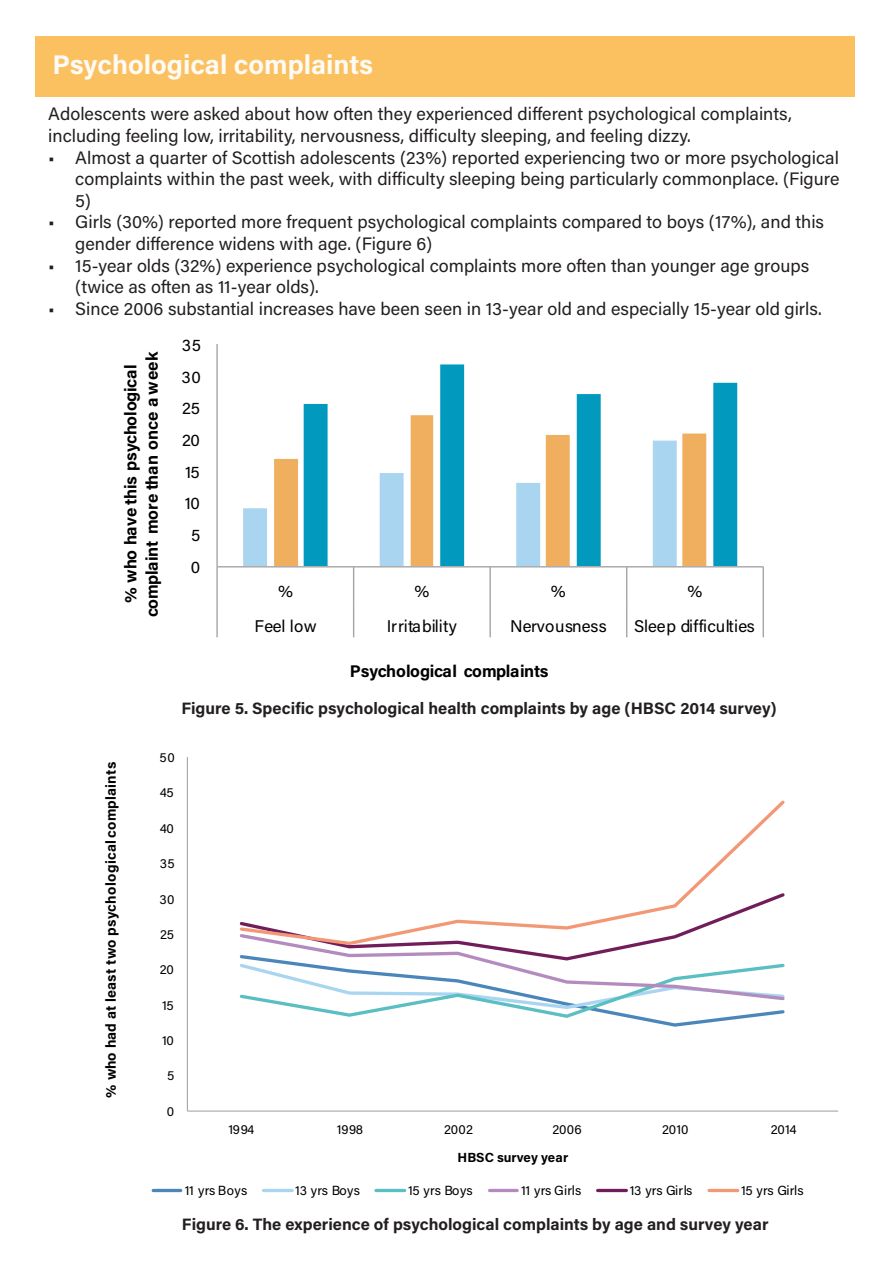
<style>
.page{position:relative;width:893px;height:1263px;background:#fff}
.page>*{position:absolute;margin:0;border:0;box-sizing:border-box;transform-origin:0 0}
.t1{font:700 27px "Acumin Pro";color:#fefaf4}
.t2{font:18px/21.6px "Acumin Pro";color:#231f20}
.t3{font:700 16.95px/21.1px "Acumin Pro";letter-spacing:-.015em;color:#000;text-align:center}
.t4{font:16.95px "Acumin Pro";letter-spacing:.01em;color:#000}
.t5{font:700 16.5px "Acumin Pro";color:#231f20}
.t6{font:700 14.4px "Acumin Pro";letter-spacing:.02em;color:#000}
.t7{font:13.2px "Acumin Pro";letter-spacing:-.02em;color:#000}
.t8{font:13.2px "Acumin Pro";color:#000}
.t9{font:700 13.2px "Acumin Pro";letter-spacing:.01em;color:#000}
.t10{font:13.2px "Acumin Pro";letter-spacing:.015em;color:#000}
.t11{font:13.2px "Acumin Pro";letter-spacing:.02em;color:#000}
.s1{font-weight:400}
</style>
<div class="page">
<div style="left:36px;top:37px;width:819px;height:60px;background:#fbc060"></div>
<hr style="left:187px;top:757px;width:1px;height:354px;background:#a6a6a6">
<hr style="left:187px;top:1110px;width:651px;height:1px;background:#a6a6a6">
<svg style="left:239px;top:947px;width:546px;height:80px"></svg>
<svg style="left:239px;top:800px;width:546px;height:147px"></svg>
<hr style="left:153px;top:1189px;width:28px;height:3px;background:#4b86bb">
<hr style="left:263px;top:1189px;width:29px;height:3px;background:#a9d5f0">
<hr style="left:376px;top:1189px;width:29px;height:3px;background:#59bfc2">
<hr style="left:490px;top:1189px;width:27px;height:3px;background:#b48bbe">
<hr style="left:598px;top:1189px;width:28px;height:3px;background:#721d5b">
<hr style="left:709px;top:1189px;width:29px;height:3px;background:#f39874">
<svg style="left:243px;top:508px;width:24px;height:58px"></svg>
<svg style="left:274px;top:415px;width:30px;height:151px;fill:#f0ae5f"></svg>
<svg style="left:304px;top:364px;width:433px;height:202px"></svg>
<hr style="left:216px;top:344px;width:2px;height:223px;background:#a6a6a6">
<hr style="left:217px;top:566px;width:546px;height:1px;background:#a6a6a6">
<hr style="left:216px;top:567px;width:2px;height:35px;background:#a6a6a6">
<hr style="left:353px;top:567px;width:1px;height:35px;background:#a6a6a6">
<hr style="left:489px;top:567px;width:2px;height:35px;background:#a6a6a6">
<hr style="left:626px;top:567px;width:1px;height:35px;background:#a6a6a6">
<hr style="left:763px;top:567px;width:1px;height:35px;background:#a6a6a6">
<hr style="left:216px;top:602px;width:2px;height:35px;background:#a6a6a6">
<hr style="left:353px;top:602px;width:1px;height:35px;background:#a6a6a6">
<hr style="left:489px;top:602px;width:2px;height:35px;background:#a6a6a6">
<hr style="left:626px;top:602px;width:1px;height:35px;background:#a6a6a6">
<hr style="left:763px;top:602px;width:1px;height:35px;background:#a6a6a6">
<p class="t1" style="left:53px;top:45px;width:322px">Psychological complaints</p>
<p class="t2" style="left:48px;top:103px;width:745px">Adolescents were asked about how often they experienced different psychological complaints, including feeling low, irritability, nervousness, difficulty sleeping, and feeling dizzy.</p>
<p class="t2" style="left:75px;top:146px;width:766px;text-align:justify;text-indent:-27px">• Almost a quarter of Scottish adolescents (23%) reported experiencing two or more psychological complaints within the past week, with difficulty sleeping being particularly commonplace. (Figure 5)</p>
<p class="t2" style="left:75px;top:211px;width:750px;text-indent:-27px">• Girls (30%) reported more frequent psychological complaints compared to boys (17%), and this gender difference widens with age. (Figure 6)</p>
<p class="t2" style="left:75px;top:254px;width:735px;text-indent:-27px">• 15-year olds (32%) experience psychological complaints more often than younger age groups (twice as often as 11-year olds).</p>
<p class="t2" style="left:48px;top:297px;width:775px">• Since 2006 substantial increases have been seen in 13-year old and especially 15-year old girls.</p>
<p class="t3" style="left:119px;top:617px;width:268px;rotate:-90deg">% who have this psychological complaint more than once a week</p>
<p class="t4" style="left:182px;top:333px;width:21px">35</p>
<p class="t4" style="left:182px;top:365px;width:21px">30</p>
<p class="t4" style="left:182px;top:397px;width:19px">25</p>
<p class="t4" style="left:182px;top:428px;width:19px">20</p>
<p class="t4" style="left:185px;top:460px;width:16px">15</p>
<p class="t4" style="left:185px;top:492px;width:17px">10</p>
<p class="t4" style="left:191px;top:523px;width:11px">5</p>
<p class="t4" style="left:191px;top:555px;width:11px">0</p>
<p class="t4" style="left:278px;top:579px;width:16px">%</p>
<p class="t4" style="left:414px;top:579px;width:16px">%</p>
<p class="t4" style="left:551px;top:579px;width:16px">%</p>
<p class="t4" style="left:687px;top:579px;width:16px">%</p>
<p class="t4" style="left:255px;top:614px;width:64px">Feel low</p>
<p class="t4" style="left:387px;top:614px;width:72px">Irritability</p>
<p class="t4" style="left:510px;top:614px;width:98px">Nervousness</p>
<p class="t4" style="left:634px;top:614px;width:122px">Sleep difficulties</p>
<p class="t3" style="left:366px;top:655px;width:183px;line-height:31.2px;text-align:left;text-indent:-17px">Psychological complaints<br><span class="s1">11 yrs</span></p>
<p class="t4" style="left:434px;top:691px;width:43px">13 yrs</p>
<p class="t4" style="left:505px;top:691px;width:43px">15 yrs</p>
<p class="t5" style="left:181px;top:696px;width:597px">Figure 5. Specific psychological health complaints by age (HBSC 2014 survey)</p>
<p class="t6" style="left:101px;top:1098px;width:338px;rotate:-90deg">% who had at least two psychological complaints</p>
<p class="t7" style="left:160px;top:748px;width:17px">50</p>
<p class="t7" style="left:160px;top:784px;width:15px">45</p>
<p class="t7" style="left:160px;top:819px;width:16px">40</p>
<p class="t7" style="left:160px;top:854px;width:16px">35</p>
<p class="t7" style="left:160px;top:890px;width:17px">30</p>
<p class="t7" style="left:160px;top:925px;width:15px">25</p>
<p class="t7" style="left:160px;top:960px;width:16px">20</p>
<p class="t7" style="left:162px;top:996px;width:13px">15</p>
<p class="t7" style="left:162px;top:1031px;width:13px">10</p>
<p class="t7" style="left:167px;top:1066px;width:9px">5</p>
<p class="t7" style="left:167px;top:1102px;width:9px">0</p>
<p class="t7" style="left:229px;top:1120px;width:27px">1994</p>
<p class="t7" style="left:337px;top:1120px;width:28px">1998</p>
<p class="t7" style="left:444px;top:1120px;width:30px">2002</p>
<p class="t7" style="left:553px;top:1120px;width:31px">2006</p>
<p class="t7" style="left:662px;top:1120px;width:28px">2010</p>
<p class="t7" style="left:771px;top:1120px;width:27px">2014</p>
<p class="t9" style="left:457px;top:1148px;width:113px">HBSC survey year</p>
<p class="t11" style="left:185px;top:1181px;width:64px">11 yrs Boys</p>
<p class="t8" style="left:295px;top:1181px;width:66px">13 yrs Boys</p>
<p class="t8" style="left:408px;top:1181px;width:66px">15 yrs Boys</p>
<p class="t10" style="left:521px;top:1181px;width:62px">11 yrs Girls</p>
<p class="t7" style="left:630px;top:1181px;width:64px">13 yrs Girls</p>
<p class="t7" style="left:741px;top:1181px;width:64px">15 yrs Girls</p>
<p class="t5" style="left:182px;top:1213px;width:588px">Figure 6. The experience of psychological complaints by age and survey year</p>
</div>
